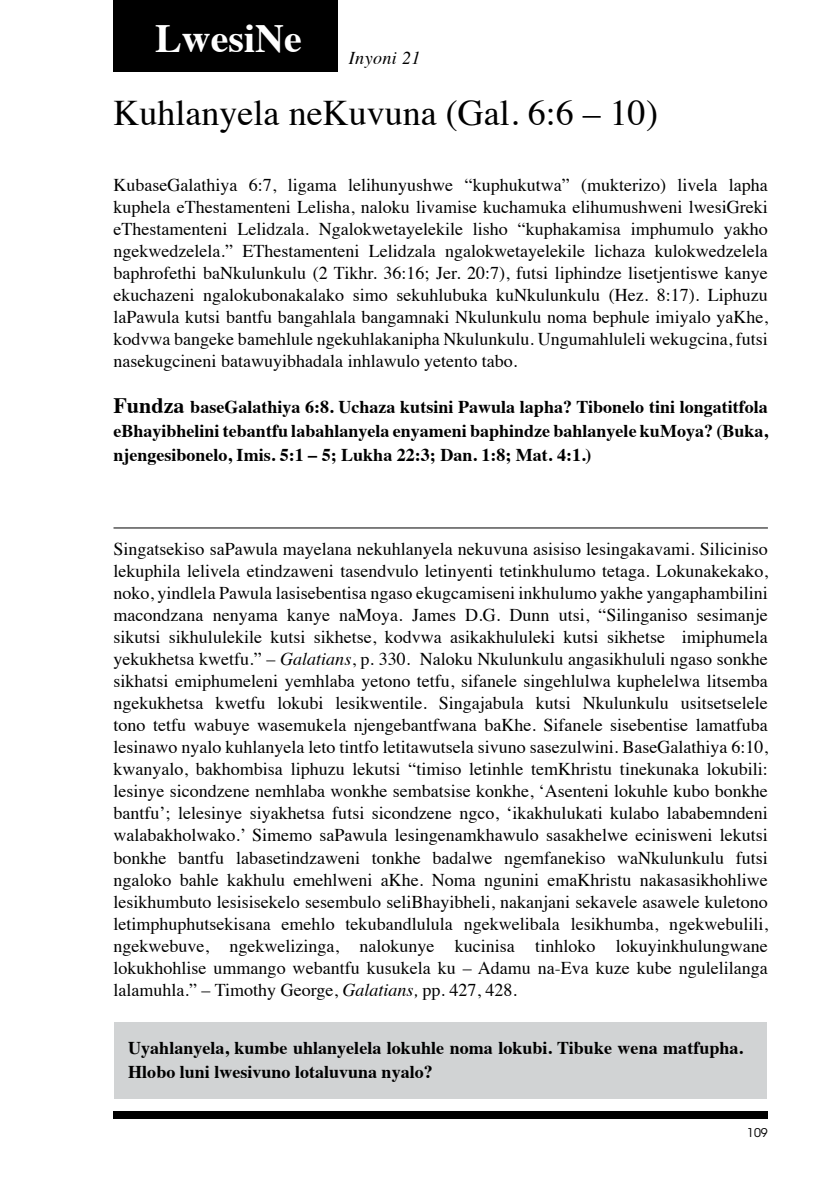
<style>
.page{position:relative;width:840px;height:1191px;background:#fff}
.page>*{position:absolute;margin:0;border:0;box-sizing:border-box;transform-origin:0 0}
.t1{font:700 40px "Times";color:#fff}
.t2{font:36px "Times";color:#000}
.t3{font:18px/22px "Times";color:#000;text-align:justify}
.t4{font:700 18px/24px "Times";color:#000;text-align:justify}
.t5{font:italic 18px "Times";letter-spacing:.02em;color:#000}
.t6{font:12px "ITC Avant Garde Std";color:#000}
.s1{font-size:22px}
.s2{font-style:italic}
</style>
<div class="page">
<div style="left:113px;top:1111px;width:654px;height:8px;background:#000"></div>
<div style="left:113px;top:0;width:225px;height:71px;background:#000"></div>
<hr style="left:113px;top:527px;width:654px;height:1px;background:#000">
<div style="left:114px;top:1022px;width:652px;height:77px;background:#d1d3d4"></div>
<h1 class="t1" style="left:155px;top:0;width:148px">LwesiNe</h1>
<p class="t5" style="left:349px;top:42px;width:73px">Inyoni 21</p>
<h2 class="t2" style="left:113px;top:80px;width:545px">Kuhlanyela neKuvuna (Gal. 6:6 – 10)</h2>
<p class="t3" style="left:113px;top:173px;width:655px">KubaseGalathiya 6:7, ligama lelihunyushwe “kuphukutwa” (mukterizo) livela lapha kuphela eThestamenteni Lelisha, naloku livamise kuchamuka elihumushweni lwesiGreki eThestamenteni Lelidzala. Ngalokwetayelekile lisho “kuphakamisa imphumulo yakho ngekwedzelela.” EThestamenteni Lelidzala ngalokwetayelekile lichaza kulokwedzelela baphrofethi baNkulunkulu (2 Tikhr. 36:16; Jer. 20:7), futsi liphindze lisetjentiswe kanye ekuchazeni ngalokubonakalako simo sekuhlubuka kuNkulunkulu (Hez. 8:17). Liphuzu laPawula kutsi bantfu bangahlala bangamnaki Nkulunkulu noma bephule imiyalo yaKhe, kodvwa bangeke bamehlule ngekuhlakanipha Nkulunkulu. Ungumahluleli wekugcina, futsi nasekugcineni batawuyibhadala inhlawulo yetento tabo.</p>
<p class="t4" style="left:113px;top:393px;width:655px"><span class="s1">Fundza</span> baseGalathiya 6:8. Uchaza kutsini Pawula lapha? Tibonelo tini longatitfola eBhayibhelini tebantfu labahlanyela enyameni baphindze bahlanyele kuMoya? (Buka, njengesibonelo, Imis. 5:1 – 5; Lukha 22:3; Dan. 1:8; Mat. 4:1.)</p>
<p class="t3" style="left:113px;top:537px;width:655px">Singatsekiso saPawula mayelana nekuhlanyela nekuvuna asisiso lesingakavami. Siliciniso lekuphila lelivela etindzaweni tasendvulo letinyenti tetinkhulumo tetaga. Lokunakekako, noko, yindlela Pawula lasisebentisa ngaso ekugcamiseni inkhulumo yakhe yangaphambilini macondzana nenyama kanye naMoya. James D.G. Dunn utsi, “Silinganiso sesimanje sikutsi sikhululekile kutsi sikhetse, kodvwa asikakhululeki kutsi sikhetse imiphumela yekukhetsa kwetfu.” – <span class="s2">Galatians</span>, p. 330. Naloku Nkulunkulu angasikhululi ngaso sonkhe sikhatsi emiphumeleni yemhlaba yetono tetfu, sifanele singehlulwa kuphelelwa litsemba ngekukhetsa kwetfu lokubi lesikwentile. Singajabula kutsi Nkulunkulu usitsetselele tono tetfu wabuye wasemukela njengebantfwana baKhe. Sifanele sisebentise lamatfuba lesinawo nyalo kuhlanyela leto tintfo letitawutsela sivuno sasezulwini. BaseGalathiya 6:10, kwanyalo, bakhombisa liphuzu lekutsi “timiso letinhle temKhristu tinekunaka lokubili: lesinye sicondzene nemhlaba wonkhe sembatsise konkhe, ‘Asenteni lokuhle kubo bonkhe bantfu’; lelesinye siyakhetsa futsi sicondzene ngco, ‘ikakhulukati kulabo lababemndeni walabakholwako.’ Simemo saPawula lesingenamkhawulo sasakhelwe ecinisweni lekutsi bonkhe bantfu labasetindzaweni tonkhe badalwe ngemfanekiso waNkulunkulu futsi ngaloko bahle kakhulu emehlweni aKhe. Noma ngunini emaKhristu nakasasikhohliwe lesikhumbuto lesisisekelo sesembulo seliBhayibheli, nakanjani sekavele asawele kuletono letimphuphutsekisana emehlo tekubandlulula ngekwelibala lesikhumba, ngekwebulili, ngekwebuve, ngekwelizinga, nalokunye kucinisa tinhloko lokuyinkhulungwane lokukhohlise ummango webantfu kusukela ku – Adamu na-Eva kuze kube ngulelilanga lalamuhla.” – Timothy George, <span class="s2">Galatians,</span> pp. 427, 428.</p>
<p class="t4" style="left:128px;top:1033px;width:615px">Uyahlanyela, kumbe uhlanyelela lokuhle noma lokubi. Tibuke wena matfupha.<br>Hlobo luni lwesivuno lotaluvuna nyalo?</p>
<p class="t6" style="left:746px;top:1125px;width:22px">109</p>
</div>
